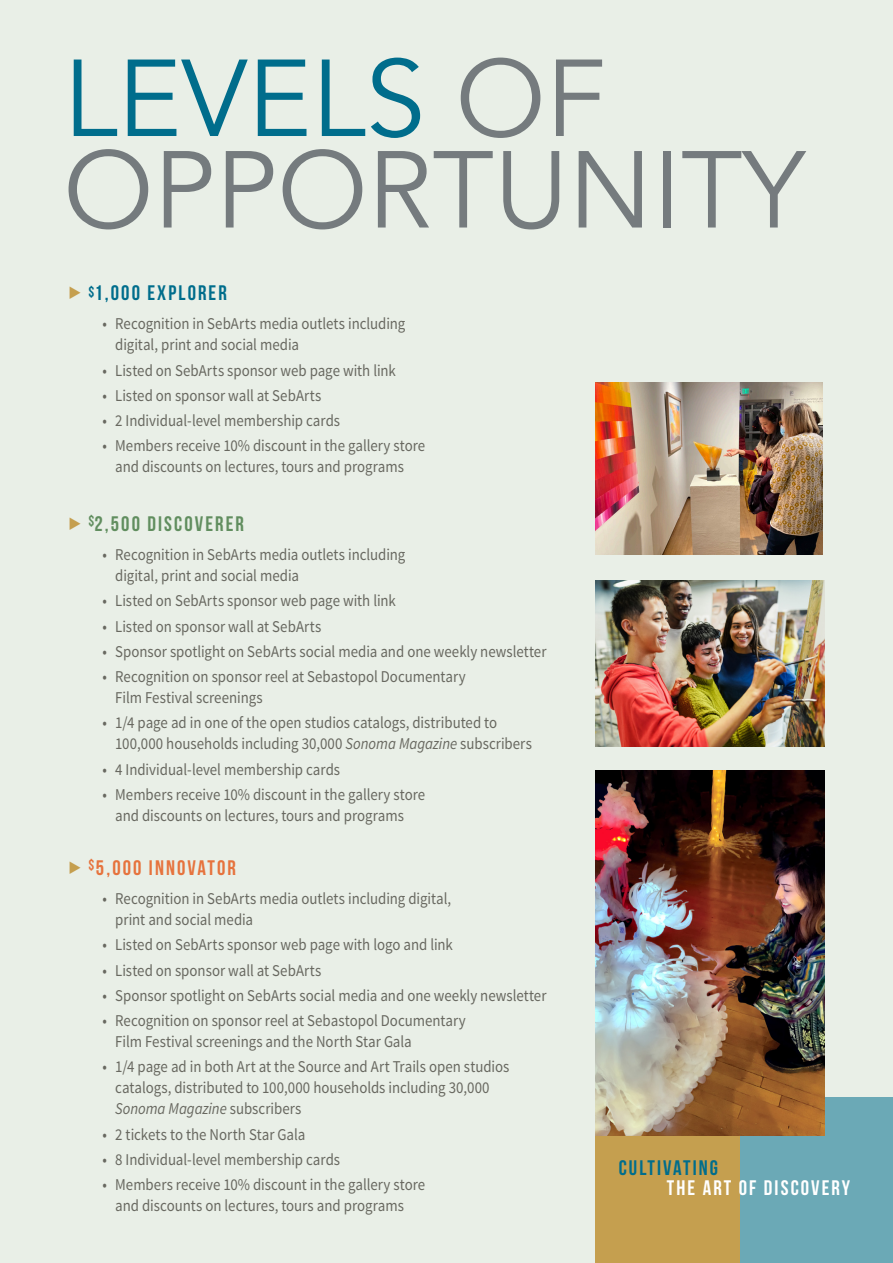
<style>
.page{position:relative;width:893px;height:1263px;background:#e9efe7}
.page>*{position:absolute;margin:0;border:0;box-sizing:border-box;transform-origin:0 0}
._115_Header_gray_Rama_Gothic_C{font:108px "Avenir";color:#757b7e}
._115_Header_gray_Rama_Gothic_C-2{font:108px "Avenir";color:#006d8c}
._14_Content_gray_Bebas_Neue{font:21px "Bebas Neue";letter-spacing:.1em;color:#fff}
._19_Content_gray_Bebas_Neue{font:21px "Bebas Neue";letter-spacing:.1em;color:#618e5f}
._19_Content_gray_Bebas_Neue-2{font:21px "Bebas Neue";letter-spacing:.1em;color:#e6733d}
._19_Content_gray_Bebas_Neue-3{font:21px "Bebas Neue";letter-spacing:.1em;color:#006d8c}
._14_Content_gray_Bebas_Neue-2{font:21px "Bebas Neue";letter-spacing:.1em;color:#006d8c}
.t1{font:16.5px/21px "Source Sans Pro";color:#686860;scale:.9 1}
.s1{color:#757b7e}
.s2{color:#c59f4f}
.s3{font-size:15px}
.s4{font-style:italic}
</style>
<div class="page">
<div style="left:679px;top:1097px;width:214px;height:166px;background:#6ba9b6"></div>
<div style="left:595px;top:1096px;width:145px;height:167px;background:#c59f4f"></div>
<img style="left:595px;top:383px;width:228px;height:172px">
<img style="left:595px;top:771px;width:229px;height:365px">
<img style="left:595px;top:580px;width:229px;height:166px">
<p class="_115_Header_gray_Rama_Gothic_C-2" style="left:63px;top:34px;width:544px">LEVELS <span class="s1">OF</span></p>
<p class="_115_Header_gray_Rama_Gothic_C" style="left:63px;top:126px;width:743px">OPPORTUNITY</p>
<p class="_19_Content_gray_Bebas_Neue-3" style="left:68px;top:281px;width:160px"><span class="s2">◆</span> <span class="s3">$</span>1,000 EXPLORER</p>
<p class="t1" style="left:115px;top:314px;width:324px;text-indent:-13px">• Recognition in SebArts media outlets including digital, print and social media</p>
<p class="t1" style="left:102px;top:360px;width:328px">• Listed on SebArts sponsor web page with link</p>
<p class="t1" style="left:102px;top:385px;width:245px">• Listed on sponsor wall at SebArts</p>
<p class="t1" style="left:102px;top:410px;width:265px">• 2 Individual-level membership cards</p>
<p class="t1" style="left:102px;top:436px;width:360px;text-align:center">• Members receive 10% discount in the gallery store and discounts on lectures, tours and programs</p>
<p class="_19_Content_gray_Bebas_Neue" style="left:68px;top:512px;width:177px"><span class="s2">◆</span> <sup>$</sup>2,500 DISCOVERER</p>
<p class="t1" style="left:115px;top:544px;width:324px;text-indent:-13px">• Recognition in SebArts media outlets including digital, print and social media</p>
<p class="t1" style="left:102px;top:591px;width:328px">• Listed on SebArts sponsor web page with link</p>
<p class="t1" style="left:102px;top:616px;width:245px">• Listed on sponsor wall at SebArts</p>
<p class="t1" style="left:102px;top:641px;width:495px">• Sponsor spotlight on SebArts social media and one weekly newsletter</p>
<p class="t1" style="left:115px;top:666px;width:391px;text-indent:-13px">• Recognition on sponsor reel at Sebastopol Documentary<br>Film Festival screenings</p>
<p class="t1" style="left:115px;top:713px;width:464px;text-indent:-13px">• 1/4 page ad in one of the open studios catalogs, distributed to<br>100,000 households including 30,000 <span class="s4">Sonoma Magazine</span> subscribers</p>
<p class="t1" style="left:102px;top:759px;width:265px">• 4 Individual-level membership cards</p>
<p class="t1" style="left:102px;top:784px;width:360px;text-align:center">• Members receive 10% discount in the gallery store and discounts on lectures, tours and programs</p>
<p class="_19_Content_gray_Bebas_Neue-2" style="left:68px;top:856px;width:169px"><span class="s2">◆</span> <sup>$</sup>5,000 INNOVATOR</p>
<p class="t1" style="left:115px;top:888px;width:375px;text-indent:-13px">• Recognition in SebArts media outlets including digital, print and social media</p>
<p class="t1" style="left:102px;top:935px;width:391px">• Listed on SebArts sponsor web page with logo and link</p>
<p class="t1" style="left:102px;top:960px;width:245px">• Listed on sponsor wall at SebArts</p>
<p class="t1" style="left:102px;top:985px;width:495px">• Sponsor spotlight on SebArts social media and one weekly newsletter</p>
<p class="t1" style="left:115px;top:1010px;width:391px;text-indent:-13px">• Recognition on sponsor reel at Sebastopol Documentary<br>Film Festival screenings and the North Star Gala</p>
<p class="t1" style="left:115px;top:1057px;width:439px;text-indent:-13px">• 1/4 page ad in both Art at the Source and Art Trails open studios catalogs, distributed to 100,000 households including 30,000<br><span class="s4">Sonoma Magazine</span> subscribers</p>
<p class="t1" style="left:102px;top:1124px;width:227px">• 2 tickets to the North Star Gala</p>
<p class="t1" style="left:102px;top:1149px;width:265px">• 8 Individual-level membership cards</p>
<p class="t1" style="left:102px;top:1174px;width:360px;text-align:center">• Members receive 10% discount in the gallery store and discounts on lectures, tours and programs</p>
<p class="_14_Content_gray_Bebas_Neue-2" style="left:619px;top:1156px;width:101px">CULTIVATING</p>
<p class="_14_Content_gray_Bebas_Neue" style="left:667px;top:1176px;width:185px">THE ART OF DISCOVERY</p>
</div>
